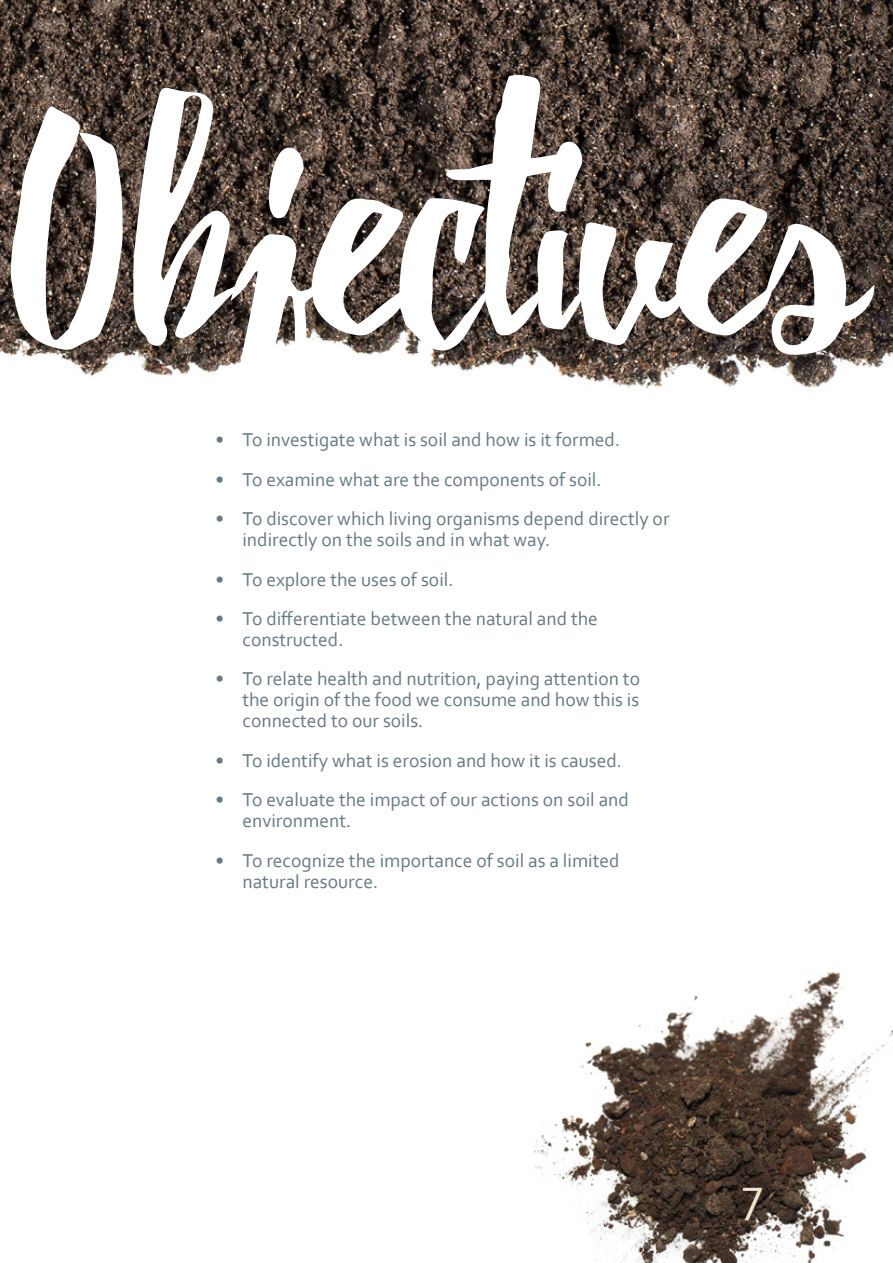
<style>
.page{position:relative;width:893px;height:1263px;background:#fff}
.page>*{position:absolute;margin:0;border:0;box-sizing:border-box;transform-origin:0 0}
.t1{font:330.15px "Beacon";color:#fff}
.t2{font:49.5px "Corbel";color:#f0e3ca}
.t3{font:19.5px/21px "Corbel";color:#647a84}
</style>
<div class="page">
<img style="left:0;top:0;width:893px;height:389px">
<img style="left:534px;top:972px;width:359px;height:291px">
<h1 class="t1" style="left:11px;top:31px;width:855px">Objectives</h1>
<p class="t3" style="left:215px;top:429px;width:406px">• To investigate what is soil and how is it formed.</p>
<p class="t3" style="left:215px;top:468px;width:388px">• To examine what are the components of soil.</p>
<p class="t3" style="left:242px;top:508px;width:429px;text-indent:-27px">• To discover which living organisms depend directly or indirectly on the soils and in what way.</p>
<p class="t3" style="left:215px;top:568px;width:240px">• To explore the uses of soil.</p>
<p class="t3" style="left:242px;top:607px;width:357px;text-indent:-27px">• To differentiate between the natural and the constructed.</p>
<p class="t3" style="left:242px;top:668px;width:399px;text-align:justify;text-indent:-27px">• To relate health and nutrition, paying attention to the origin of the food we consume and how this is connected to our soils.</p>
<p class="t3" style="left:215px;top:749px;width:408px">• To identify what is erosion and how it is caused.</p>
<p class="t3" style="left:242px;top:789px;width:388px;text-indent:-27px">• To evaluate the impact of our actions on soil and environment.</p>
<p class="t3" style="left:242px;top:849px;width:379px;text-indent:-27px">• To recognize the importance of soil as a limited natural resource.</p>
<h2 class="t2" style="left:742px;top:1163px;width:23px">7</h2>
</div>
